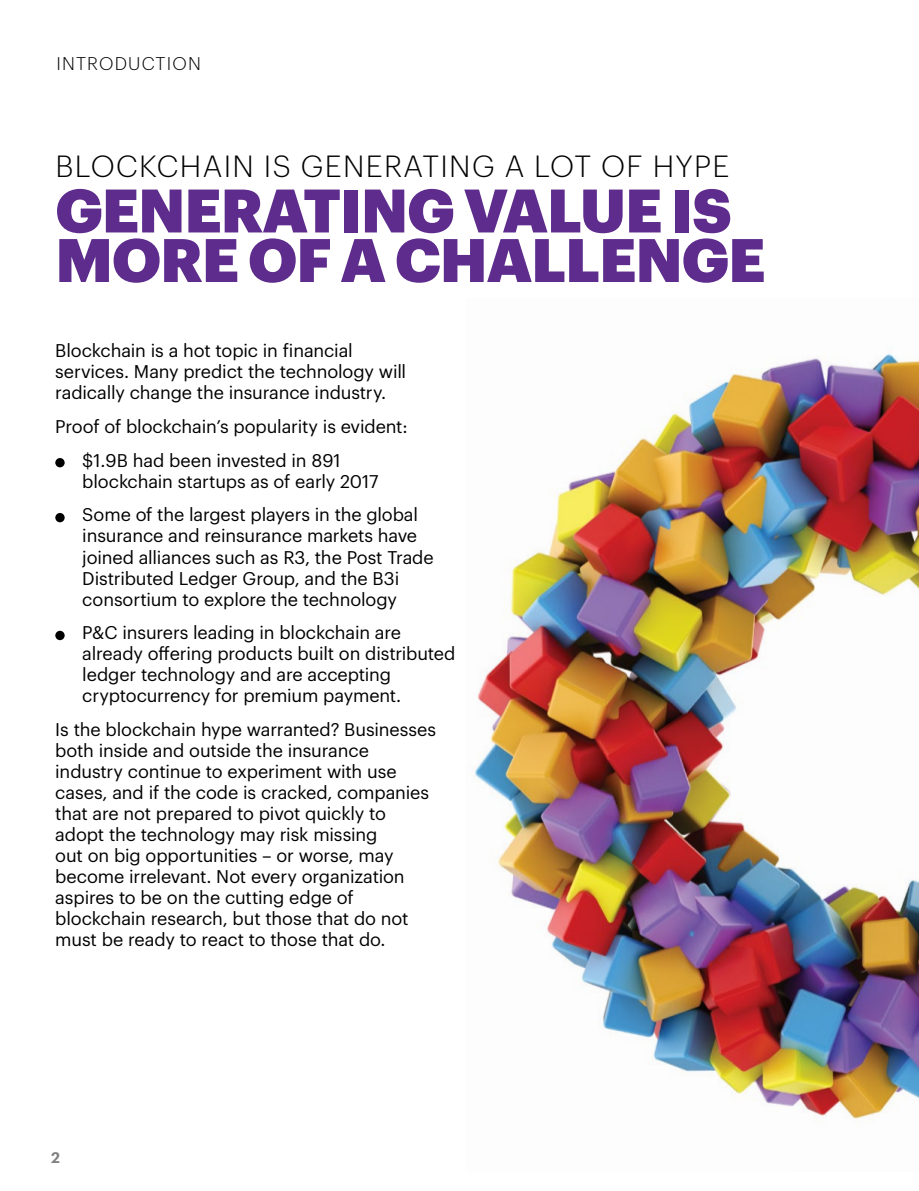
<style>
.page{position:relative;width:919px;height:1191px;background:#fff}
.page>*{position:absolute;margin:0;border:0;box-sizing:border-box;transform-origin:0 0}
.t1{font:900 60px/49.5px "Graphik";letter-spacing:-.015em;color:#5e2c8d}
.t2{font:300 30px "Graphik";letter-spacing:.045em;color:#000}
.t3{font:18px/21px "Graphik";letter-spacing:-.005em;color:#000}
.t4{font:300 18px "Graphik";letter-spacing:.065em;color:#000}
.t5{font:600 15px "Graphik";color:#808080}
.s1{font-family:"Minion Pro"}
</style>
<div class="page">
<img style="left:475px;top:353px;width:443px;height:766px">
<div style="left:55px;top:458px;width:10px;height:9px;background:#000;border-radius:50%"></div>
<div style="left:55px;top:513px;width:10px;height:9px;background:#000;border-radius:50%"></div>
<div style="left:55px;top:631px;width:10px;height:9px;background:#000;border-radius:50%"></div>
<p class="t4" style="left:56px;top:50px;width:146px">INTRODUCTION</p>
<h2 class="t2" style="left:55px;top:144px;width:675px">BLOCKCHAIN IS GENERATING A LOT OF HYPE</h2>
<h1 class="t1" style="left:55px;top:180px;width:711px">GENERATING VALUE IS<br>MORE OF A CHALLENGE</h1>
<p class="t3" style="left:55px;top:338px;width:352px">Blockchain is a hot topic in financial services. Many predict the technology will radically change the insurance industry.</p>
<p class="t3" style="left:55px;top:414px;width:354px">Proof of blockchain’s popularity is evident:</p>
<p class="t3" style="left:82px;top:448px;width:297px;text-indent:-27px"><span class="s1">•</span> $1.9B had been invested in 891 blockchain startups as of early 2017</p>
<p class="t3" style="left:82px;top:503px;width:353px;text-indent:-27px"><span class="s1">•</span> Some of the largest players in the global insurance and reinsurance markets have joined alliances such as R3, the Post Trade Distributed Ledger Group, and the B3i consortium to explore the technology</p>
<p class="t3" style="left:82px;top:621px;width:374px;text-indent:-27px"><span class="s1">•</span> P&amp;C insurers leading in blockchain are already offering products built on distributed ledger technology and are accepting cryptocurrency for premium payment.</p>
<p class="t3" style="left:55px;top:717px;width:382px">Is the blockchain hype warranted? Businesses both inside and outside the insurance industry continue to experiment with use cases, and if the code is cracked, companies that are not prepared to pivot quickly to adopt the technology may risk missing<br>out on big opportunities – or worse, may become irrelevant. Not every organization aspires to be on the cutting edge of blockchain research, but those that do not must be ready to react to those that do.</p>
<p class="t5" style="left:51px;top:1146px;width:10px">2</p>
</div>
